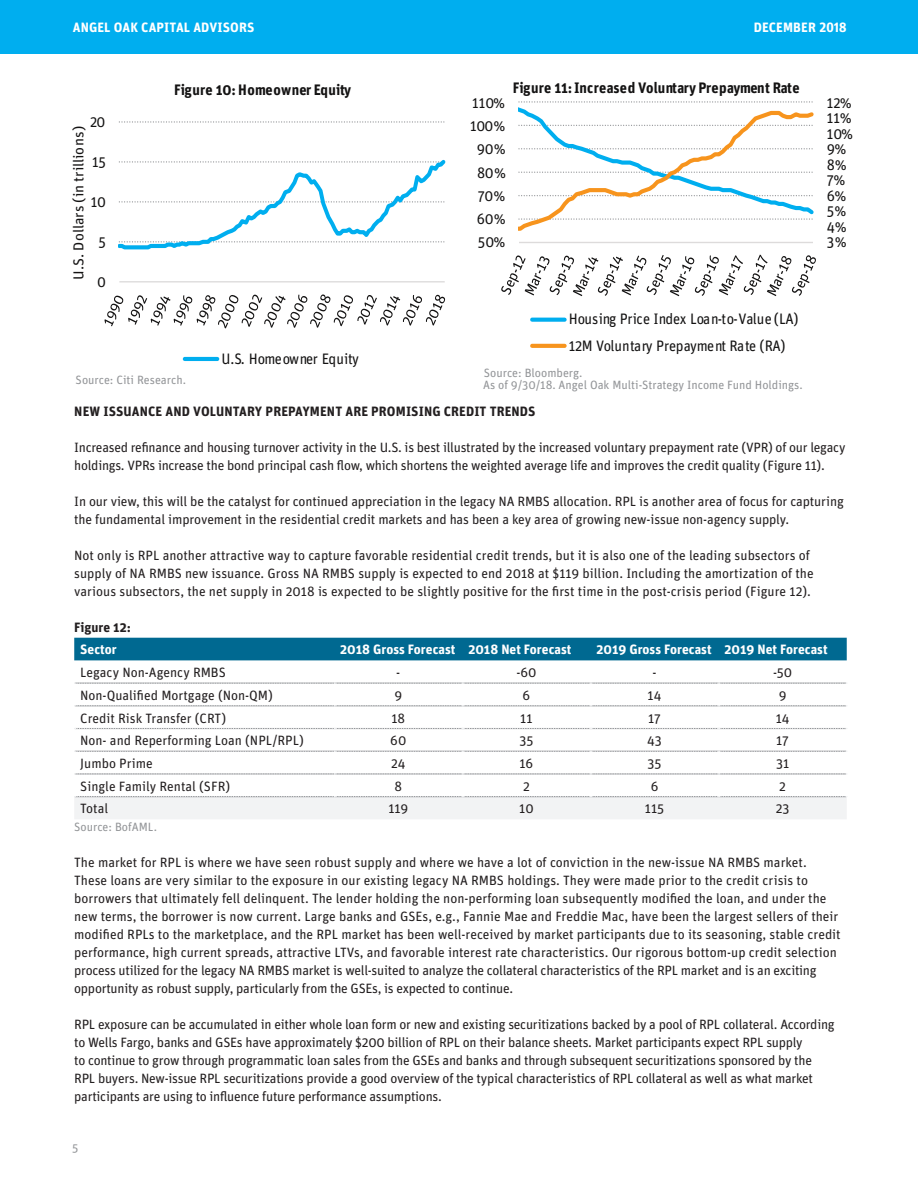
<style>
.page{position:relative;width:918px;height:1188px;background:#fff}
.page>*{position:absolute;margin:0;border:0;box-sizing:border-box;transform-origin:0 0}
.t1{font:15.15px/26.7px "Unit OT";letter-spacing:-.02em;color:#141313;scale:.95 1}
.t2{font:700 15.15px "Unit OT";color:#141313;scale:.95 1}
.t3{font:700 15.15px "Unit OT";letter-spacing:.02em;color:#141313;scale:.95 1}
.t4{font:14.4px "Unit OT";letter-spacing:-.005em;color:#141313;scale:1.05 1}
.t5{font:13.5px/18px "Unit OT";letter-spacing:-.01em;color:#231f20}
.t6{font:700 13.5px "Unit OT";color:#fff}
.t7{font:700 13.5px "Unit OT";letter-spacing:.01em;color:#231f20}
.t8{font:12px "Unit OT";color:#939598}
</style>
<div class="page">
<div style="left:0;top:0;width:918px;height:54px;background:#00aeef"></div>
<div style="left:74px;top:638px;width:773px;height:22px;background:#006991"></div>
<svg style="left:75px;top:683px;width:772px;height:1px"></svg>
<svg style="left:75px;top:705px;width:772px;height:1px"></svg>
<svg style="left:75px;top:728px;width:772px;height:1px"></svg>
<svg style="left:75px;top:751px;width:772px;height:1px"></svg>
<svg style="left:75px;top:773px;width:772px;height:2px;background:#cbccce"></svg>
<svg style="left:74px;top:796px;width:773px;height:23px"></svg>
<svg style="left:119px;top:121px;width:326px;height:2px"></svg>
<hr style="left:119px;top:281px;width:326px;height:1px;background:#dddbdb">
<svg style="left:119px;top:159px;width:326px;height:91px"></svg>
<svg style="left:104px;top:294px;width:342px;height:35px"></svg>
<hr style="left:185px;top:357px;width:32px;height:4px;background:#00aeef">
<hr style="left:519px;top:242px;width:294px;height:1px;background:#dddbdb">
<svg style="left:518px;top:101px;width:296px;height:130px"></svg>
<svg style="left:501px;top:254px;width:315px;height:43px"></svg>
<svg style="left:532px;top:318px;width:33px;height:4px"></svg>
<svg style="left:532px;top:344px;width:33px;height:4px"></svg>
<p class="t6" style="left:73px;top:19px;width:183px">ANGEL OAK CAPITAL ADVISORS</p>
<p class="t6" style="left:754px;top:19px;width:95px">DECEMBER 2018</p>
<p class="t1" style="left:90px;top:108px;width:18px">20</p>
<p class="t4" style="left:69px;top:280px;width:148px;rotate:-90deg">U.S. Dollars (in trillions)</p>
<p class="t1" style="left:92px;top:148px;width:16px">15</p>
<p class="t1" style="left:91px;top:188px;width:18px">10</p>
<p class="t1" style="left:98px;top:228px;width:9px">5</p>
<p class="t1" style="left:97px;top:268px;width:11px">0</p>
<p class="t3" style="left:174px;top:80px;width:188px">Figure 10: Homeowner Equity</p>
<p class="t1" style="left:221px;top:346px;width:146px">U.S. Homeowner Equity</p>
<p class="t8" style="left:76px;top:373px;width:112px">Source: Citi Research.</p>
<p class="t1" style="left:472px;top:89px;width:36px">110%</p>
<p class="t1" style="left:470px;top:112px;width:39px">100%</p>
<p class="t1" style="left:477px;top:135px;width:32px">90%</p>
<p class="t1" style="left:477px;top:159px;width:32px">80%</p>
<p class="t1" style="left:478px;top:182px;width:31px">70%</p>
<p class="t1" style="left:477px;top:205px;width:32px">60%</p>
<p class="t1" style="left:478px;top:229px;width:31px">50%</p>
<p class="t2" style="left:513px;top:78px;width:303px">Figure 11: Increased Voluntary Prepayment Rate</p>
<p class="t1" style="left:827px;top:89px;width:28px">12%</p>
<p class="t1" style="left:827px;top:104px;width:28px">11%</p>
<p class="t1" style="left:827px;top:120px;width:29px">10%</p>
<p class="t1" style="left:827px;top:135px;width:22px">9%</p>
<p class="t1" style="left:827px;top:151px;width:22px">8%</p>
<p class="t1" style="left:827px;top:166px;width:21px">7%</p>
<p class="t1" style="left:827px;top:182px;width:22px">6%</p>
<p class="t1" style="left:827px;top:198px;width:22px">5%</p>
<p class="t1" style="left:827px;top:213px;width:22px">4%</p>
<p class="t1" style="left:827px;top:229px;width:22px">3%</p>
<p class="t1" style="left:569px;top:305px;width:243px">Housing Price Index Loan-to-Value (LA)<br>12M Voluntary Prepayment Rate (RA)</p>
<p class="t8" style="left:484px;top:366px;width:100px">Source: Bloomberg.</p>
<p class="t8" style="left:483px;top:378px;width:321px">As of 9/30/18. Angel Oak Multi-Strategy Income Fund Holdings.</p>
<p class="t7" style="left:74px;top:402px;width:463px">NEW ISSUANCE AND VOLUNTARY PREPAYMENT ARE PROMISING CREDIT TRENDS</p>
<p class="t5" style="left:74px;top:438px;width:773px">Increased refinance and housing turnover activity in the U.S. is best illustrated by the increased voluntary prepayment rate (VPR) of our legacy holdings. VPRs increase the bond principal cash flow, which shortens the weighted average life and improves the credit quality (Figure 11).</p>
<p class="t5" style="left:74px;top:492px;width:771px">In our view, this will be the catalyst for continued appreciation in the legacy NA RMBS allocation. RPL is another area of focus for capturing the fundamental improvement in the residential credit markets and has been a key area of growing new-issue non-agency supply.</p>
<p class="t5" style="left:74px;top:546px;width:741px">Not only is RPL another attractive way to capture favorable residential credit trends, but it is also one of the leading subsectors of supply of NA RMBS new issuance. Gross NA RMBS supply is expected to end 2018 at $119 billion. Including the amortization of the various subsectors, the net supply in 2018 is expected to be slightly positive for the first time in the post-crisis period (Figure 12).</p>
<p class="t7" style="left:74px;top:618px;width:58px">Figure 12:</p>
<p class="t6" style="left:80px;top:641px;width:38px">Sector</p>
<p class="t6" style="left:340px;top:641px;width:117px">2018 Gross Forecast</p>
<p class="t6" style="left:468px;top:641px;width:104px">2018 Net Forecast</p>
<p class="t6" style="left:597px;top:641px;width:117px">2019 Gross Forecast</p>
<p class="t6" style="left:725px;top:641px;width:104px">2019 Net Forecast</p>
<p class="t5" style="left:80px;top:663px;width:147px">Legacy Non-Agency RMBS</p>
<p class="t5" style="left:396px;top:663px;width:6px">-</p>
<p class="t5" style="left:516px;top:663px;width:22px">-60</p>
<p class="t5" style="left:653px;top:663px;width:6px">-</p>
<p class="t5" style="left:773px;top:663px;width:21px">-50</p>
<p class="t5" style="left:80px;top:686px;width:194px">Non-Qualified Mortgage (Non-QM)</p>
<p class="t5" style="left:394px;top:686px;width:9px">9</p>
<p class="t5" style="left:523px;top:686px;width:9px">6</p>
<p class="t5" style="left:648px;top:686px;width:15px">14</p>
<p class="t5" style="left:779px;top:686px;width:9px">9</p>
<p class="t5" style="left:80px;top:709px;width:147px">Credit Risk Transfer (CRT)</p>
<p class="t5" style="left:391px;top:709px;width:15px">18</p>
<p class="t5" style="left:520px;top:709px;width:14px">11</p>
<p class="t5" style="left:648px;top:709px;width:14px">17</p>
<p class="t5" style="left:776px;top:709px;width:15px">14</p>
<p class="t5" style="left:80px;top:731px;width:225px">Non- and Reperforming Loan (NPL/RPL)</p>
<p class="t5" style="left:390px;top:731px;width:18px">60</p>
<p class="t5" style="left:519px;top:731px;width:15px">35</p>
<p class="t5" style="left:647px;top:731px;width:16px">43</p>
<p class="t5" style="left:776px;top:731px;width:14px">17</p>
<p class="t5" style="left:80px;top:754px;width:74px">Jumbo Prime</p>
<p class="t5" style="left:391px;top:754px;width:16px">24</p>
<p class="t5" style="left:520px;top:754px;width:15px">16</p>
<p class="t5" style="left:648px;top:754px;width:15px">35</p>
<p class="t5" style="left:776px;top:754px;width:15px">31</p>
<p class="t5" style="left:80px;top:777px;width:152px">Single Family Rental (SFR)</p>
<p class="t5" style="left:395px;top:777px;width:9px">8</p>
<p class="t5" style="left:523px;top:777px;width:8px">2</p>
<p class="t5" style="left:651px;top:777px;width:9px">6</p>
<p class="t5" style="left:779px;top:777px;width:8px">2</p>
<p class="t5" style="left:80px;top:799px;width:29px">Total</p>
<p class="t5" style="left:388px;top:799px;width:21px">119</p>
<p class="t5" style="left:519px;top:799px;width:16px">10</p>
<p class="t5" style="left:645px;top:799px;width:21px">115</p>
<p class="t5" style="left:776px;top:799px;width:15px">23</p>
<p class="t8" style="left:74px;top:820px;width:84px">Source: BofAML.</p>
<p class="t5" style="left:74px;top:853px;width:768px">The market for RPL is where we have seen robust supply and where we have a lot of conviction in the new-issue NA RMBS market.<br>These loans are very similar to the exposure in our existing legacy NA RMBS holdings. They were made prior to the credit crisis to borrowers that ultimately fell delinquent. The lender holding the non-performing loan subsequently modified the loan, and under the new terms, the borrower is now current. Large banks and GSEs, e.g., Fannie Mae and Freddie Mac, have been the largest sellers of their modified RPLs to the marketplace, and the RPL market has been well-received by market participants due to its seasoning, stable credit performance, high current spreads, attractive LTVs, and favorable interest rate characteristics. Our rigorous bottom-up credit selection process utilized for the legacy NA RMBS market is well-suited to analyze the collateral characteristics of the RPL market and is an exciting opportunity as robust supply, particularly from the GSEs, is expected to continue.</p>
<p class="t5" style="left:74px;top:1015px;width:762px">RPL exposure can be accumulated in either whole loan form or new and existing securitizations backed by a pool of RPL collateral. According to Wells Fargo, banks and GSEs have approximately $200 billion of RPL on their balance sheets. Market participants expect RPL supply<br>to continue to grow through programmatic loan sales from the GSEs and banks and through subsequent securitizations sponsored by the RPL buyers. New-issue RPL securitizations provide a good overview of the typical characteristics of RPL collateral as well as what market participants are using to influence future performance assumptions.</p>
<p class="t8" style="left:72px;top:1140px;width:8px">5</p>
</div>
